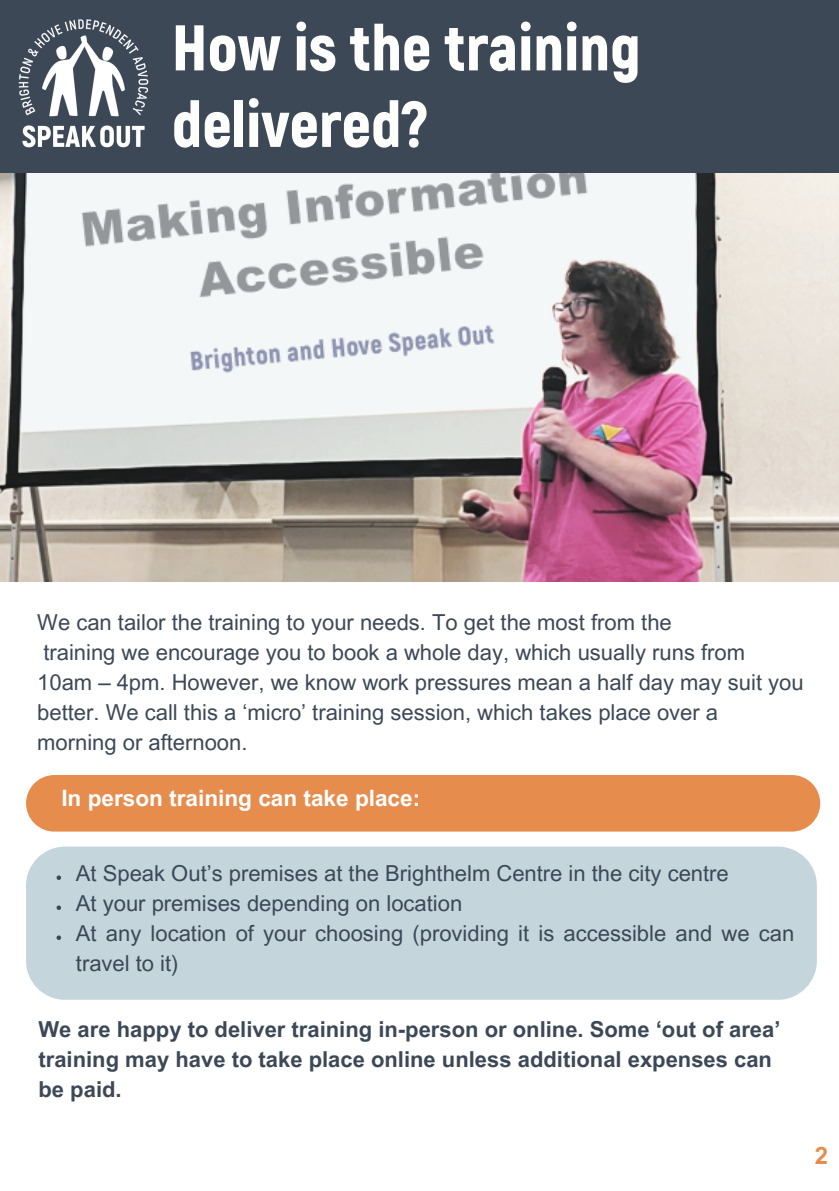
<style>
.page{position:relative;width:839px;height:1191px;background:#fff}
.page>*{position:absolute;margin:0;border:0;box-sizing:border-box;transform-origin:0 0}
.t1{font:900 64.4px/76.4px "Akrobat";color:#fdfdfc}
.t2{font:700 24px "Arial MT Pro";color:#e68d4e}
.t3{font:700 22.6px "Arial MT Pro";color:#fff}
.t4{font:22px/30px "Arial MT Pro";color:#3d4857}
.t5{font:700 22px/30px "Arial MT Pro";color:#3d4857}
</style>
<div class="page">
<img style="left:0;top:172px;width:838px;height:409px">
<div style="left:0;top:0;width:838px;height:169px;background:#3d4857"></div>
<img style="left:18px;top:19px;width:131px;height:129px">
<div style="left:26px;top:775px;width:794px;height:57px;background:#e68d4e"></div>
<div style="left:26px;top:847px;width:790px;height:153px;background:#c4d5dc;border-radius:39px"></div>
<svg style="left:57px;top:875px;width:4px;height:5px"></svg>
<svg style="left:57px;top:905px;width:4px;height:5px"></svg>
<svg style="left:57px;top:935px;width:4px;height:5px"></svg>
<p class="t1" style="left:172px;top:6px;width:470px">How is the training delivered?</p>
<p class="t4" style="left:37px;top:610px;width:636px">We can tailor the training to your needs. To get the most from the</p>
<p class="t4" style="left:37px;top:640px;width:768px">training we encourage you to book a whole day, which usually runs from<br>10am – 4pm. However, we know work pressures mean a half day may suit you better. We call this a ‘micro’ training session, which takes place over a</p>
<p class="t4" style="left:37px;top:730px;width:212px">morning or afternoon.</p>
<p class="t3" style="left:61px;top:790px;width:360px">In person training can take place:</p>
<p class="t4" style="left:76px;top:862px;width:654px">At Speak Out’s premises at the Brighthelm Centre in the city centre</p>
<p class="t4" style="left:76px;top:892px;width:388px">At your premises depending on location</p>
<h2 class="t4" style="left:76px;top:922px;width:719px">At any location of your choosing (providing it is accessible and we can travel to it)</h2>
<p class="t5" style="left:39px;top:1017px;width:743px">We are happy to deliver training in-person or online. Some ‘out of area’ training may have to take place online unless additional expenses can be paid.</p>
<h2 class="t2" style="left:814px;top:1147px;width:15px">2</h2>
</div>
